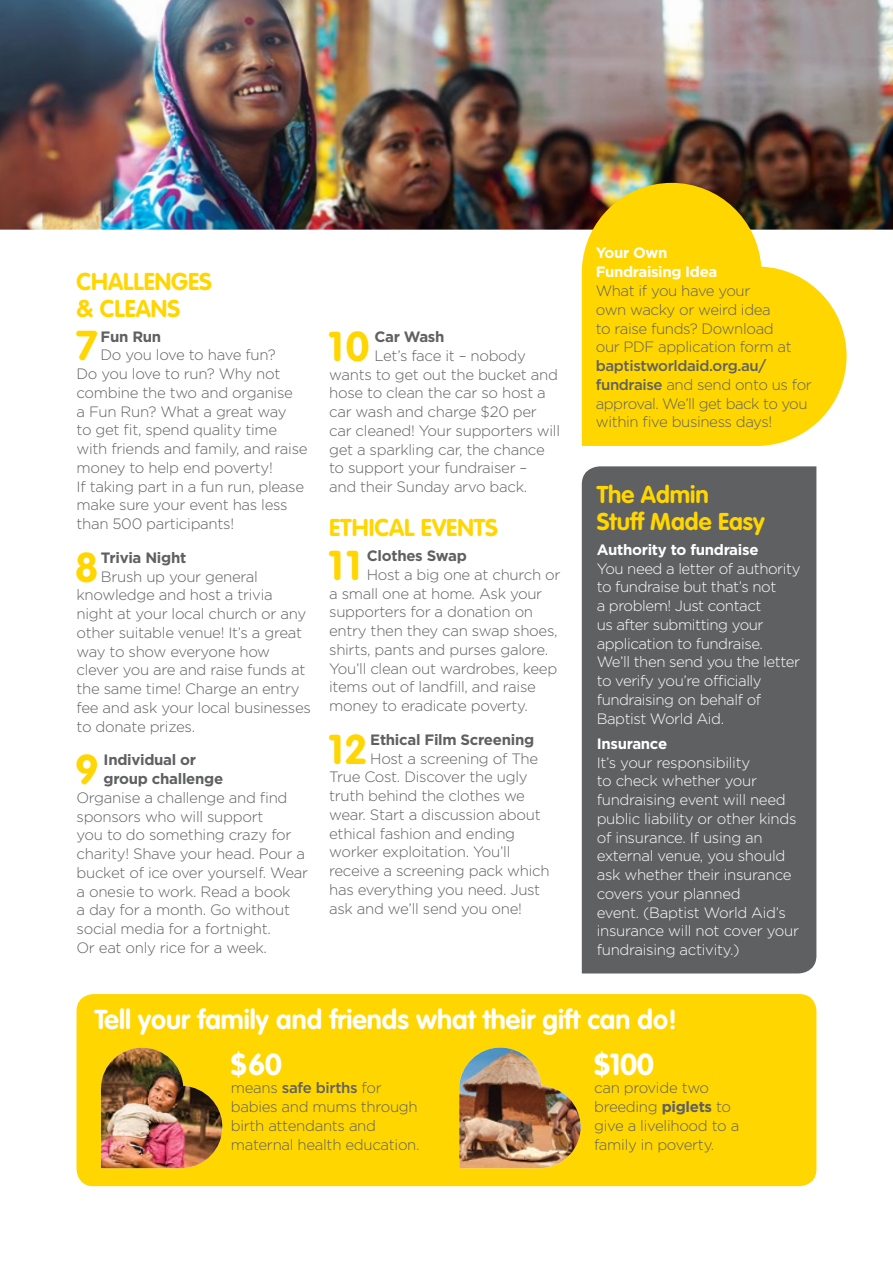
<style>
.page{position:relative;width:893px;height:1263px;background:#fff}
.page>*{position:absolute;margin:0;border:0;box-sizing:border-box;transform-origin:0 0}
.t1{font:700 41.1px "VAG Rounded";color:#ffd600}
.t2{font:700 30px "VAG Rounded";color:#fff}
.t3{font:700 27px "VAG Rounded";color:#fff}
.t4{font:700 24px/27px "VAG Rounded";color:#ffd600}
.t5{font:300 15px/18.8px "Gotham";letter-spacing:-.02em;color:#5f6062}
.t6{font:300 15px/18.8px "Gotham";letter-spacing:-.03em;color:#fff}
.t7{font:700 15px/18.8px "Gotham";letter-spacing:-.02em;color:#5f6062}
.t8{font:700 15px/18.8px "Gotham";letter-spacing:-.025em;color:#fff}
.s1{font-weight:500}
.s2{font-weight:700}
</style>
<div class="page">
<img style="left:0;top:0;width:893px;height:230px">
<svg style="left:582px;top:183px;width:265px;height:263px;background:#ebc81c"></svg>
<div style="left:582px;top:466px;width:234px;height:507px;background:#5f6062"></div>
<div style="left:77px;top:994px;width:739px;height:192px;background:#ffd600;border-radius:17px"></div>
<img style="left:459px;top:1047px;width:122px;height:121px">
<img style="left:101px;top:1047px;width:121px;height:121px">
<h3 class="t4" style="left:77px;top:268px;width:137px">CHALLENGES &amp; CLEANS</h3>
<h1 class="t1" style="left:76px;top:322px;width:24px">7</h1>
<p class="t7" style="left:101px;top:327px;width:62px">Fun Run</p>
<p class="t5" style="left:77px;top:346px;width:233px;text-indent:24px">Do you love to have fun?<br>Do you love to run? Why not combine the two and organise<br>a Fun Run? What a great way<br>to get fit, spend quality time with friends and family, and raise money to help end poverty!<br>If taking part in a fun run, please make sure your event has less than 500 participants!</p>
<h1 class="t1" style="left:75px;top:543px;width:25px">8</h1>
<p class="t7" style="left:101px;top:548px;width:87px">Trivia Night</p>
<p class="t5" style="left:77px;top:567px;width:236px;text-indent:24px">Brush up your general knowledge and host a trivia night at your local church or any other suitable venue! It’s a great way to show everyone how clever you are and raise funds at the same time! Charge an entry fee and ask your local businesses to donate prizes.</p>
<h1 class="t1" style="left:75px;top:745px;width:25px">9</h1>
<p class="t7" style="left:104px;top:750px;width:121px">Individual or group challenge</p>
<p class="t5" style="left:77px;top:788px;width:233px">Organise a challenge and find sponsors who will support<br>you to do something crazy for charity! Shave your head. Pour a bucket of ice over yourself. Wear a onesie to work. Read a book<br>a day for a month. Go without social media for a fortnight.<br>Or eat only rice for a week.</p>
<h1 class="t1" style="left:328px;top:322px;width:43px">10</h1>
<p class="t7" style="left:374px;top:327px;width:72px">Car Wash</p>
<p class="t5" style="left:329px;top:346px;width:232px;text-indent:45px">Let’s face it – nobody wants to get out the bucket and hose to clean the car so host a car wash and charge $20 per car cleaned! Your supporters will get a sparkling car, the chance to support your fundraiser –<br>and their Sunday arvo back.</p>
<h3 class="t4" style="left:329px;top:515px;width:171px">ETHICAL EVENTS</h3>
<h1 class="t1" style="left:328px;top:541px;width:34px">11</h1>
<p class="t7" style="left:367px;top:546px;width:102px">Clothes Swap</p>
<p class="t5" style="left:329px;top:565px;width:233px;text-indent:38px">Host a big one at church or a small one at home. Ask your supporters for a donation on entry then they can swap shoes, shirts, pants and purses galore.<br>You’ll clean out wardrobes, keep items out of landfill, and raise money to eradicate poverty.</p>
<h1 class="t1" style="left:328px;top:725px;width:41px">12</h1>
<p class="t7" style="left:370px;top:730px;width:165px">Ethical Film Screening</p>
<p class="t5" style="left:329px;top:749px;width:222px;text-indent:41px">Host a screening of The<br>True Cost. Discover the ugly truth behind the clothes we wear. Start a discussion about ethical fashion and ending worker exploitation. You’ll receive a screening pack which has everything you need. Just ask and we’ll send you one!</p>
<p class="t8" style="left:596px;top:244px;width:123px">Your Own<br>Fundraising Idea</p>
<p class="t5" style="left:596px;top:281px;width:197px">What if you have your<br>own wacky or weird idea<br>to raise funds? Download our PDF application form at</p>
<p class="t5" style="left:596px;top:356px;width:218px"><span class="s1">baptistworldaid.org.au/ fundraise</span> and send onto us for approval. We’ll get back to you within five business days!</p>
<h3 class="t4" style="left:597px;top:482px;width:169px">The Admin<br>Stuff Made Easy</h3>
<p class="t8" style="left:597px;top:540px;width:163px">Authority to fundraise</p>
<p class="t6" style="left:597px;top:559px;width:205px">You need a letter of authority to fundraise but that’s not<br>a problem! Just contact<br>us after submitting your application to fundraise.<br>We’ll then send you the letter to verify you’re officially fundraising on behalf of<br>Baptist World Aid.</p>
<p class="t8" style="left:597px;top:734px;width:72px">Insurance</p>
<p class="t6" style="left:597px;top:753px;width:204px">It’s your responsibility<br>to check whether your fundraising event will need public liability or other kinds of insurance. If using an external venue, you should ask whether their insurance covers your planned<br>event. (Baptist World Aid’s insurance will not cover your fundraising activity.)</p>
<h3 class="t3" style="left:95px;top:1004px;width:584px">Tell your family and friends what their gift can do!</h3>
<h2 class="t2" style="left:594px;top:1046px;width:61px">$100</h2>
<p class="t5" style="left:594px;top:1079px;width:147px">can provide two breeding <span class="s2">piglets</span> to give a livelihood to a family in poverty.</p>
<h2 class="t2" style="left:231px;top:1046px;width:53px">$60</h2>
<p class="t5" style="left:231px;top:1079px;width:190px">means <span class="s1">safe births</span> for babies and mums through birth attendants and maternal health education.</p>
</div>
